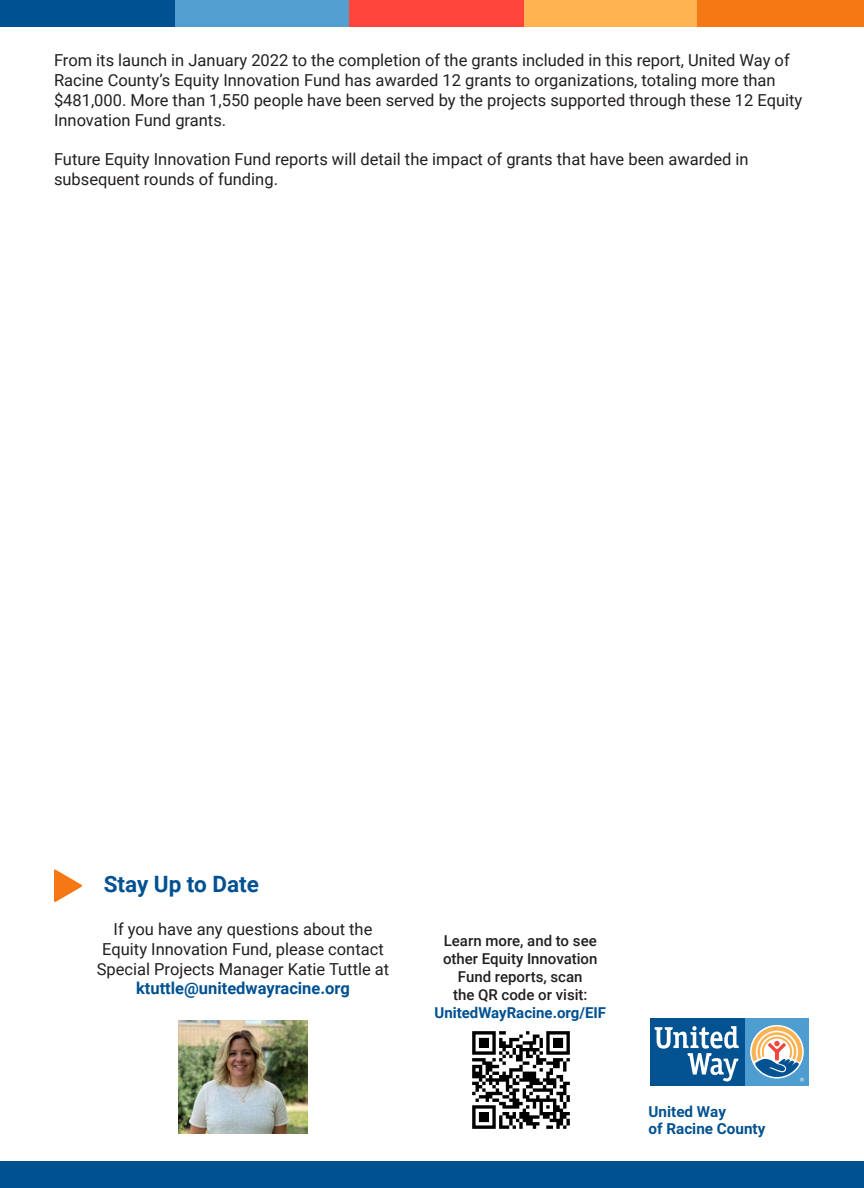
<style>
.page{position:relative;width:864px;height:1188px;background:#fff}
.page>*{position:absolute;margin:0;border:0;box-sizing:border-box;transform-origin:0 0}
.t1{font:700 22.5px "Roboto";color:#005191}
.t2{font:16.5px/19.8px "Roboto";color:#231f20}
.t3{font:700 16.5px "Roboto";color:#005191}
.t4{font:700 15.15px/17.1px "Roboto";color:#035291}
.t5{font:500 15px/18px "Roboto";color:#231f20;text-align:center}
.s1{font-weight:700;color:#005191}
</style>
<div class="page">
<svg style="left:650px;top:1018px;width:159px;height:68px;background:#588aaf"></svg>
<svg style="left:54px;top:869px;width:28px;height:33px"></svg>
<img style="left:178px;top:1020px;width:130px;height:114px">
<img style="left:472px;top:1031px;width:98px;height:98px">
<div style="left:0;top:1161px;width:864px;height:27px;background:#005191"></div>
<div style="left:0;top:0;width:175px;height:27px;background:#005191"></div>
<div style="left:175px;top:0;width:174px;height:27px;background:#539ed0"></div>
<div style="left:349px;top:0;width:175px;height:27px;background:#ff443b"></div>
<div style="left:524px;top:0;width:175px;height:27px;background:#ffb351"></div>
<div style="left:697px;top:0;width:167px;height:27px;background:#f57814"></div>
<p class="t2" style="left:54px;top:50px;width:750px">From its launch in January 2022 to the completion of the grants included in this report, United Way of Racine County’s Equity Innovation Fund has awarded 12 grants to organizations, totaling more than $481,000. More than 1,550 people have been served by the projects supported through these 12 Equity Innovation Fund grants.</p>
<p class="t2" style="left:54px;top:149px;width:696px">Future Equity Innovation Fund reports will detail the impact of grants that have been awarded in subsequent rounds of funding.</p>
<p class="t1" style="left:104px;top:868px;width:157px">Stay Up to Date</p>
<p class="t2" style="left:114px;top:919px;width:260px">If you have any questions about the</p>
<p class="t2" style="left:102px;top:938px;width:283px">Equity Innovation Fund, please contact</p>
<p class="t2" style="left:97px;top:958px;width:294px">Special Projects Manager Katie Tuttle at</p>
<p class="t3" style="left:136px;top:977px;width:215px">ktuttle@unitedwayracine.org</p>
<p class="t5" style="left:435px;top:931px;width:173px">Learn more, and to see other Equity Innovation<br>Fund reports, scan<br>the QR code or visit:<br><span class="s1">UnitedWayRacine.org/EIF</span></p>
<p class="t4" style="left:649px;top:1103px;width:118px">United Way<br>of Racine County</p>
</div>
